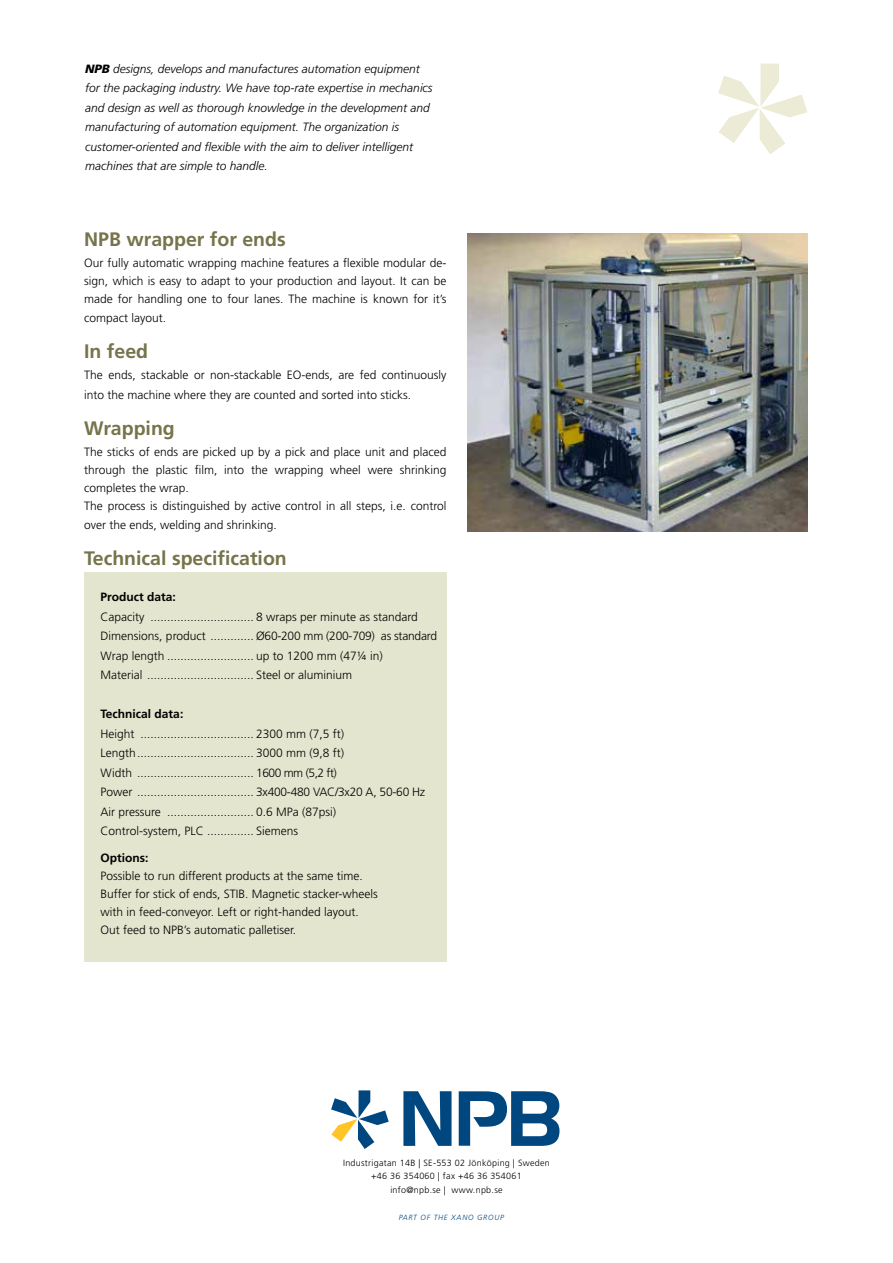
<style>
.page{position:relative;width:893px;height:1263px;background:#fff}
.page>*{position:absolute;margin:0;border:0;box-sizing:border-box;transform-origin:0 0}
.t1{font:700 19.5px "Frutiger";color:#76744b}
.t2{font:300 12px/19.5px "Frutiger";color:#000}
.t3{font:italic 300 12px/19.5px "Frutiger";color:#000}
.t4{font:700 12px "Frutiger";color:#000}
.t5{font:300 9px/13.5px "Frutiger";letter-spacing:.03em;color:#000;text-align:center}
.t6{font:italic 300 7.5px "Frutiger";letter-spacing:.1em;color:#00467d}
.s1{font-weight:900}
</style>
<div class="page">
<svg style="left:403px;top:1091px;width:49px;height:55px"></svg>
<svg style="left:459px;top:1091px;width:100px;height:55px"></svg>
<svg style="left:331px;top:1090px;width:58px;height:59px"></svg>
<div style="left:84px;top:573px;width:362px;height:389px;background:#e4e5ce"></div>
<svg style="left:718px;top:64px;width:89px;height:90px"></svg>
<img style="left:468px;top:234px;width:340px;height:297px">
<p class="t3" style="left:85px;top:59px;width:349px"><span class="s1">NPB</span> designs, develops and manufactures automation equipment for the packaging industry. We have top-rate expertise in mechanics and design as well as thorough knowledge in the development and manufacturing of automation equipment. The organization is customer-oriented and flexible with the aim to deliver intelligent machines that are simple to handle.</p>
<h1 class="t1" style="left:84px;top:227px;width:203px">NPB wrapper for ends</h1>
<p class="t2" style="left:84px;top:254px;width:364px;line-height:18px;text-align:justify">Our fully automatic wrapping machine features a flexible modular de&shy;sign, which is easy to adapt to your production and layout. It can be made for handling one to four lanes. The machine is known for it’s</p>
<p class="t2" style="left:84px;top:308px;width:83px">compact layout.</p>
<h1 class="t1" style="left:84px;top:340px;width:65px">In feed</h1>
<p class="t2" style="left:84px;top:365px;width:364px">The ends, stackable or non-stackable EO-ends, are fed continuously into the machine where they are counted and sorted into sticks.</p>
<h1 class="t1" style="left:84px;top:416px;width:92px">Wrapping</h1>
<p class="t2" style="left:84px;top:443px;width:364px;line-height:18px">The sticks of ends are picked up by a pick and place unit and placed through the plastic film, into the wrapping wheel were shrinking completes the wrap.<br>The process is distinguished by active control in all steps, i.e. control</p>
<p class="t2" style="left:84px;top:515px;width:194px">over the ends, welding and shrinking.</p>
<h1 class="t1" style="left:84px;top:547px;width:204px">Technical specification</h1>
<p class="t4" style="left:101px;top:590px;width:77px">Product data:</p>
<p class="t2" style="left:101px;top:607px;width:338px">Capacity ............................... 8 wraps per minute as standard Dimensions, product ............. Ø60-200 mm (200-709) as standard Wrap length .......................... up to 1200 mm (47¼ in)<br>Material ................................ Steel or aluminium</p>
<p class="t4" style="left:101px;top:707px;width:84px">Technical data:</p>
<p class="t2" style="left:101px;top:724px;width:326px">Height .................................. 2300 mm (7,5 ft)<br>Length................................... 3000 mm (9,8 ft)<br>Width ................................... 1600 mm (5,2 ft)<br>Power ................................... 3x400-480 VAC/3x20 A, 50-60 Hz Air pressure .......................... 0.6 MPa (87psi)<br>Control-system, PLC .............. Siemens</p>
<p class="t4" style="left:101px;top:851px;width:49px">Options:</p>
<p class="t2" style="left:101px;top:867px;width:279px;line-height:18px">Possible to run different products at the same time.<br>Buffer for stick of ends, STIB. Magnetic stacker-wheels with in feed-conveyor. Left or right-handed layout.<br>Out feed to NPB’s automatic palletiser.</p>
<p class="t5" style="left:343px;top:1156px;width:208px">Industrigatan 14B | SE-553 02 Jönköping | Sweden +46 36 354060 | fax +46 36 354061<br>info@npb.se | www.npb.se</p>
<p class="t6" style="left:399px;top:1213px;width:107px">Part of the XANO group</p>
</div>
